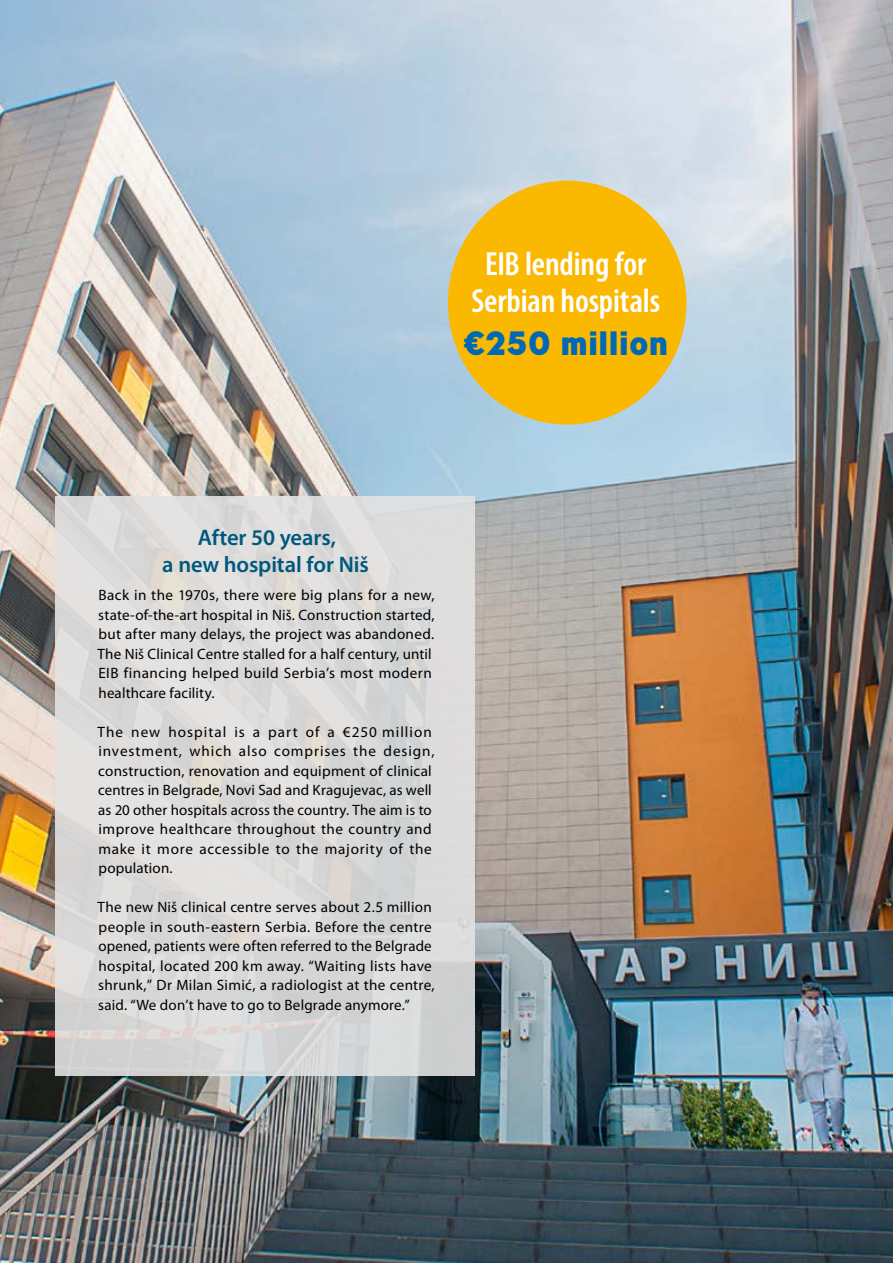
<style>
.page{position:relative;width:893px;height:1263px;background:#fff}
.page>*{position:absolute;margin:0;border:0;box-sizing:border-box;transform-origin:0 0}
.t1{font:600 condensed 33.75px/37.5px "Myriad Pro";letter-spacing:-.005em;color:#fff;text-align:center}
.t2{font:800 33.75px "Ministry";letter-spacing:-.005em;color:#0069b4}
.t3{font:600 22.5px/27px "Myriad Pro";letter-spacing:-.005em;color:#00597c;text-align:center}
.t4{font:15px/19.5px "Myriad Pro";letter-spacing:.02em;color:#000}
</style>
<div class="page">
<img style="left:0;top:0;width:893px;height:1263px">
<div style="left:55px;top:496px;width:420px;height:580px;background:linear-gradient(to right,#dedcdb,#d8d9d9)"></div>
<div style="left:448px;top:181px;width:238px;height:244px;background:#fbb800;border-radius:50%"></div>
<h1 class="t1" style="left:471px;top:245px;width:190px">EIB lending for<br>Serbian hospitals</h1>
<h1 class="t2" style="left:463px;top:321px;width:207px">€250 million</h1>
<h2 class="t3" style="left:162px;top:525px;width:208px">After 50 years,<br>a new hospital for Niš</h2>
<p class="t4" style="left:97px;top:586px;width:339px">Back in the 1970s, there were big plans for a new, state-of-the-art hospital in Niš. Construction started, but after many delays, the project was abandoned.<br>The Niš Clinical Centre stalled for a half century, until EIB financing helped build Serbia’s most modern healthcare facility.</p>
<p class="t4" style="left:97px;top:722px;width:339px">The new hospital is a part of a €250 million investment, which also comprises the design, construction, renovation and equipment of clinical centres in Belgrade, Novi Sad and Kragujevac, as well as 20 other hospitals across the country. The aim is to improve healthcare throughout the country and make it more accessible to the majority of the population.</p>
<p class="t4" style="left:97px;top:898px;width:339px">The new Niš clinical centre serves about 2.5 million people in south-eastern Serbia. Before the centre opened, patients were often referred to the Belgrade hospital, located 200 km away. “Waiting lists have shrunk,” Dr Milan Simić, a radiologist at the centre, said. “We don’t have to go to Belgrade anymore.”</p>
</div>
